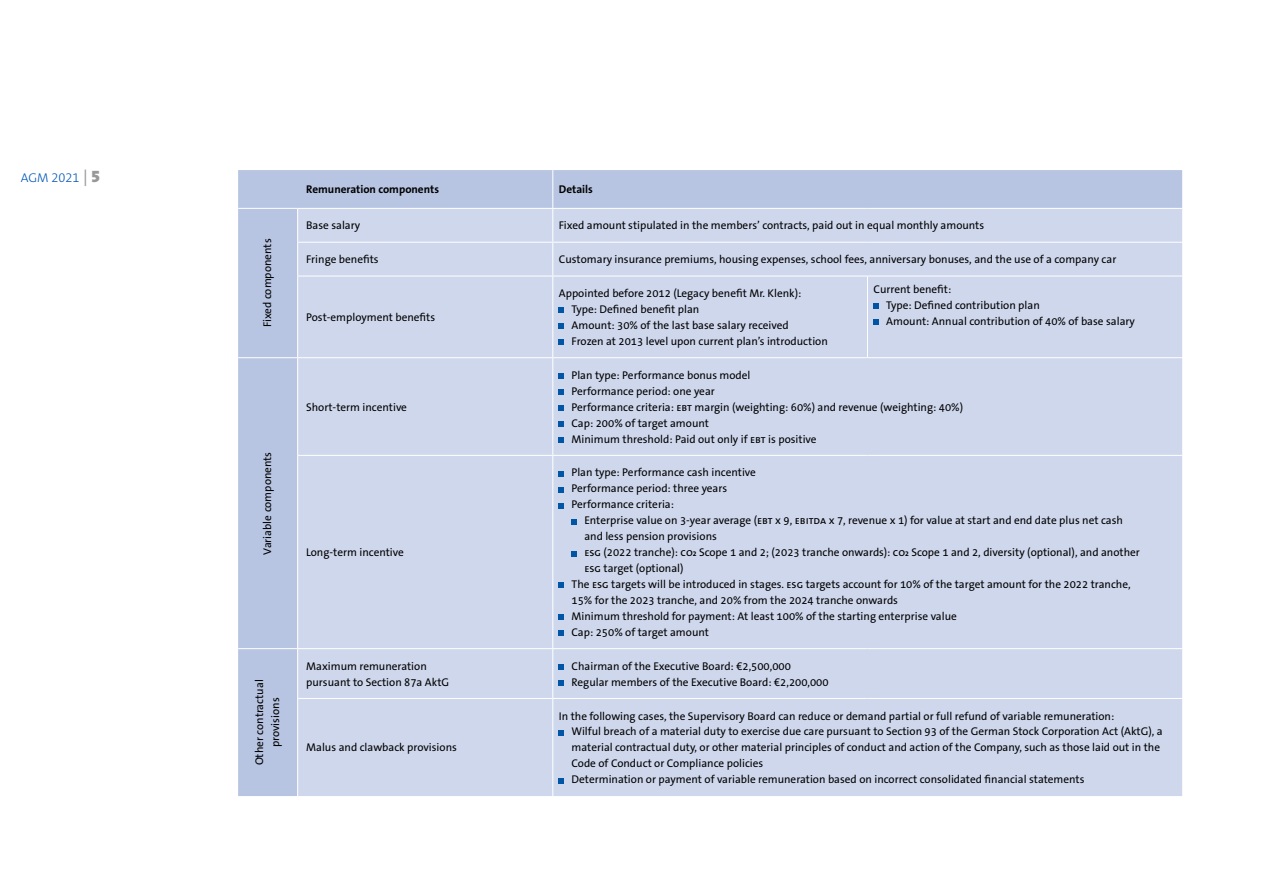
<style>
.page{position:relative;width:1263px;height:893px;background:#fff}
.page>*{position:absolute;margin:0;border:0;box-sizing:border-box;transform-origin:0 0}
.t1{font:12.75px "The Sans LP3 Lig";color:#0055b8}
.t2{font:11.25px/15.9px "The Sans LP5 Plain";color:#000}
.t3{font:11.25px "The Sans LP7 Bld";color:#000}
.s1{font-family:"The Sans LP5 Plain";font-size:16.5px;color:#98989a}
.s2{font-family:"The Sans LP9";font-weight:900;font-size:16.5px;color:#98989a}
</style>
<div class="page">
<div style="left:238px;top:170px;width:944px;height:626px;background:#b7c4e2"></div>
<div style="left:298px;top:209px;width:884px;height:587px;background:#ced7ec"></div>
<hr style="left:552px;top:170px;width:1px;height:38px;background:#fff">
<hr style="left:238px;top:208px;width:60px;height:1px;background:#fff">
<hr style="left:298px;top:208px;width:255px;height:1px;background:#fff">
<hr style="left:297px;top:209px;width:1px;height:33px;background:#fff">
<hr style="left:553px;top:208px;width:314px;height:1px;background:#fff">
<hr style="left:552px;top:209px;width:1px;height:33px;background:#fff">
<hr style="left:867px;top:208px;width:315px;height:1px;background:#fff">
<hr style="left:297px;top:242px;width:256px;height:1px;background:#fff">
<hr style="left:297px;top:243px;width:1px;height:33px;background:#fff">
<hr style="left:553px;top:242px;width:314px;height:1px;background:#fff">
<hr style="left:552px;top:243px;width:1px;height:33px;background:#fff">
<hr style="left:867px;top:242px;width:315px;height:1px;background:#fff">
<hr style="left:297px;top:276px;width:256px;height:1px;background:#fff">
<hr style="left:297px;top:276px;width:1px;height:81px;background:#fff">
<hr style="left:553px;top:276px;width:314px;height:1px;background:#fff">
<hr style="left:552px;top:276px;width:1px;height:81px;background:#fff">
<hr style="left:867px;top:276px;width:315px;height:1px;background:#fff">
<hr style="left:867px;top:276px;width:1px;height:81px;background:#fff">
<hr style="left:238px;top:357px;width:60px;height:1px;background:#fff">
<hr style="left:298px;top:357px;width:255px;height:1px;background:#fff">
<hr style="left:297px;top:358px;width:1px;height:97px;background:#fff">
<hr style="left:553px;top:357px;width:314px;height:1px;background:#fff">
<hr style="left:552px;top:358px;width:1px;height:97px;background:#fff">
<hr style="left:867px;top:357px;width:315px;height:1px;background:#fff">
<hr style="left:297px;top:455px;width:256px;height:1px;background:#fff">
<hr style="left:297px;top:456px;width:1px;height:192px;background:#fff">
<hr style="left:553px;top:455px;width:314px;height:1px;background:#fff">
<hr style="left:552px;top:456px;width:1px;height:192px;background:#fff">
<hr style="left:867px;top:455px;width:315px;height:1px;background:#fff">
<hr style="left:238px;top:648px;width:60px;height:1px;background:#fff">
<hr style="left:298px;top:648px;width:255px;height:1px;background:#fff">
<hr style="left:297px;top:649px;width:1px;height:49px;background:#fff">
<hr style="left:553px;top:648px;width:314px;height:1px;background:#fff">
<hr style="left:552px;top:649px;width:1px;height:49px;background:#fff">
<hr style="left:867px;top:648px;width:315px;height:1px;background:#fff">
<hr style="left:297px;top:698px;width:256px;height:1px;background:#fff">
<hr style="left:297px;top:699px;width:1px;height:97px;background:#fff">
<hr style="left:553px;top:698px;width:314px;height:1px;background:#fff">
<hr style="left:552px;top:699px;width:1px;height:97px;background:#fff">
<hr style="left:867px;top:698px;width:315px;height:1px;background:#fff">
<svg style="left:559px;top:308px;width:5px;height:5px"></svg>
<svg style="left:559px;top:324px;width:5px;height:5px"></svg>
<svg style="left:559px;top:340px;width:5px;height:5px"></svg>
<svg style="left:873px;top:303px;width:6px;height:6px"></svg>
<svg style="left:873px;top:319px;width:6px;height:6px"></svg>
<svg style="left:559px;top:373px;width:5px;height:6px"></svg>
<svg style="left:559px;top:389px;width:5px;height:6px"></svg>
<svg style="left:559px;top:405px;width:5px;height:6px"></svg>
<svg style="left:559px;top:421px;width:5px;height:6px"></svg>
<svg style="left:559px;top:437px;width:5px;height:6px"></svg>
<svg style="left:559px;top:471px;width:5px;height:5px"></svg>
<svg style="left:559px;top:487px;width:5px;height:5px"></svg>
<svg style="left:559px;top:503px;width:5px;height:5px"></svg>
<svg style="left:572px;top:519px;width:5px;height:5px"></svg>
<svg style="left:572px;top:551px;width:5px;height:5px"></svg>
<svg style="left:559px;top:583px;width:5px;height:5px"></svg>
<svg style="left:559px;top:615px;width:5px;height:5px"></svg>
<svg style="left:559px;top:631px;width:5px;height:5px"></svg>
<svg style="left:559px;top:664px;width:5px;height:6px"></svg>
<svg style="left:559px;top:680px;width:5px;height:6px"></svg>
<svg style="left:559px;top:730px;width:5px;height:5px"></svg>
<svg style="left:559px;top:778px;width:5px;height:5px"></svg>
<p class="t1" style="left:21px;top:170px;width:81px">AGM 2021 <span class="s1">|</span> <span class="s2">5</span></p>
<p class="t2" style="left:259px;top:327px;width:90px;rotate:-90deg">Fixed components</p>
<p class="t2" style="left:259px;top:555px;width:104px;rotate:-90deg">Variable components</p>
<p class="t2" style="left:252px;top:765px;width:88px;text-align:center;rotate:-90deg">Other contractual provisions</p>
<p class="t3" style="left:306px;top:182px;width:134px">Remuneration components</p>
<p class="t3" style="left:559px;top:182px;width:36px">Details</p>
<p class="t2" style="left:306px;top:218px;width:56px">Base salary</p>
<p class="t2" style="left:559px;top:218px;width:427px">Fixed amount stipulated in the members’ contracts, paid out in equal monthly amounts</p>
<p class="t2" style="left:306px;top:252px;width:74px">Fringe benefits</p>
<p class="t2" style="left:559px;top:252px;width:559px">Customary insurance premiums, housing expenses, school fees, anniversary bonuses, and the use of a company car</p>
<p class="t2" style="left:306px;top:309px;width:131px">Post-employment benefits</p>
<p class="t2" style="left:306px;top:399px;width:102px">Short-term incentive</p>
<p class="t2" style="left:306px;top:544px;width:99px">Long-term incentive</p>
<p class="t2" style="left:572px;top:285px;width:258px;text-indent:-13px">Appointed before 2012 (Legacy benefit Mr. Klenk):<br>Type: Defined benefit plan<br>Amount: 30% of the last base salary received<br>Frozen at 2013 level upon current plan’s introduction</p>
<p class="t2" style="left:886px;top:281px;width:250px;text-indent:-13px">Current benefit:<br>Type: Defined contribution plan<br>Amount: Annual contribution of 40% of base salary</p>
<p class="t2" style="left:572px;top:367px;width:393px">Plan type: Performance bonus model<br>Performance period: one year<br>Performance criteria: E BT margin (weighting: 60%) and revenue (weighting: 40%)<br>Cap: 200% of target amount<br>Minimum threshold: Paid out only if E BT is positive</p>
<p class="t2" style="left:572px;top:465px;width:186px">Plan type: Performance cash incentive<br>Performance period: three years<br>Performance criteria:</p>
<p class="t2" style="left:584px;top:513px;width:540px">Enterprise value on 3-year average (E BT x 9, E BITDA x 7, revenue x 1) for value at start and end date plus net cash</p>
<p class="t2" style="left:584px;top:529px;width:134px">and less pension provisions</p>
<p class="t2" style="left:584px;top:544px;width:557px">ESG (2022 tranche): CO2 Scope 1 and 2; (2023 tranche onwards): CO2 Scope 1 and 2, diversity (optional), and another</p>
<p class="t2" style="left:584px;top:560px;width:101px">ESG target (optional)</p>
<p class="t2" style="left:572px;top:576px;width:561px">The ESG targets will be introduced in stages. ESG targets account for 10% of the target amount for the 2022 tranche,</p>
<p class="t2" style="left:572px;top:592px;width:328px">15% for the 2023 tranche, and 20% from the 2024 tranche onwards</p>
<p class="t2" style="left:572px;top:608px;width:387px">Minimum threshold for payment: At least 100% of the starting enterprise value</p>
<p class="t2" style="left:572px;top:624px;width:139px">Cap: 250% of target amount</p>
<p class="t2" style="left:306px;top:658px;width:145px">Maximum remuneration pursuant to Section 87a AktG</p>
<p class="t2" style="left:572px;top:658px;width:259px">Chairman of the Executive Board: €2,500,000<br>Regular members of the Executive Board: €2,200,000</p>
<p class="t2" style="left:306px;top:740px;width:152px">Malus and clawback provisions</p>
<p class="t2" style="left:572px;top:708px;width:593px;text-indent:-13px">In the following cases, the Supervisory Board can reduce or demand partial or full refund of variable remuneration:<br>Wilful breach of a material duty to exercise due care pursuant to Section 93 of the German Stock Corporation Act (AktG), a material contractual duty, or other material principles of conduct and action of the Company, such as those laid out in the Code of Conduct or Compliance policies<br>Determination or payment of variable remuneration based on incorrect consolidated financial statements</p>
</div>
